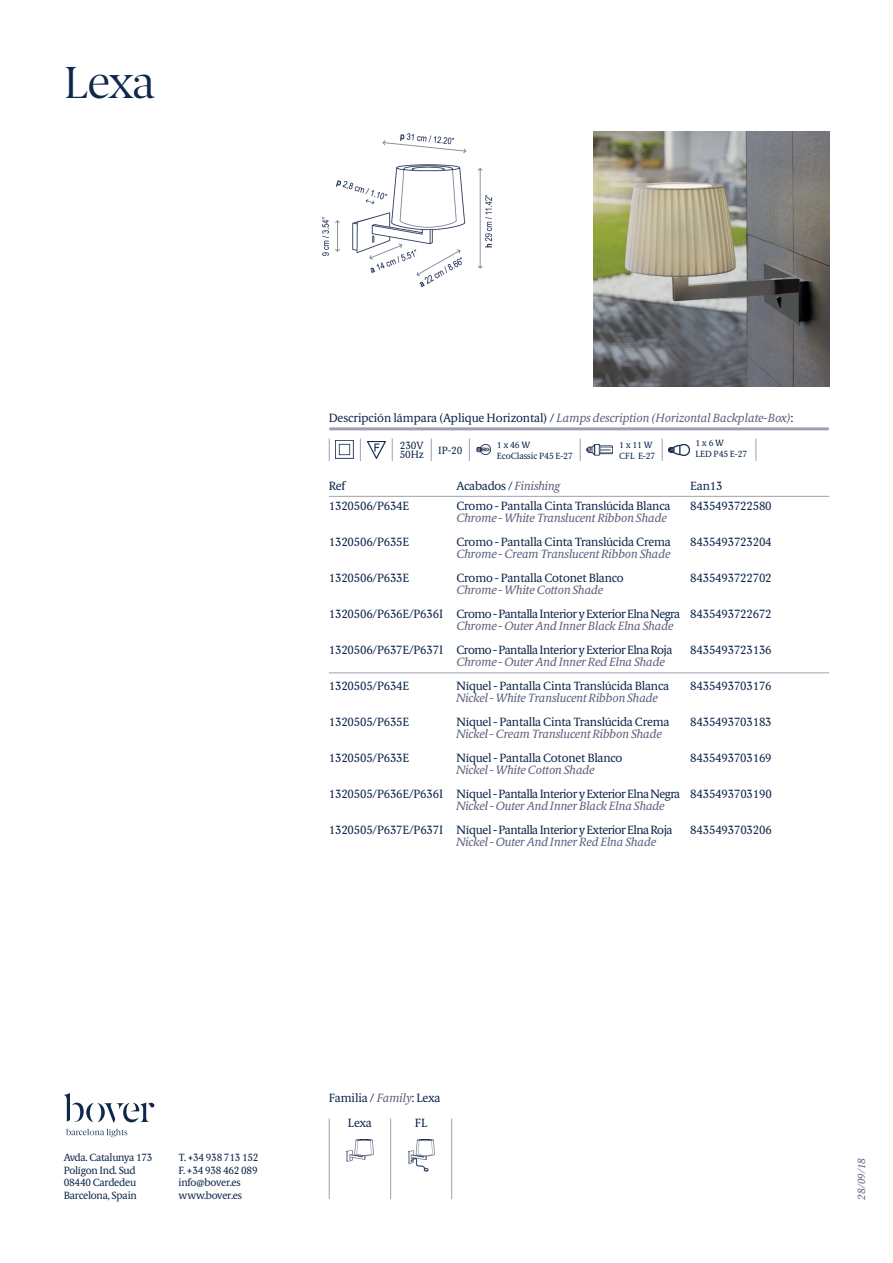
<style>
.page{position:relative;width:893px;height:1263px;background:#fff}
.page>*{position:absolute;margin:0;border:0;box-sizing:border-box;transform-origin:0 0}
.t1{font:45px "Berlingske Serif";color:#0e274b}
.t2{font:12px/25.5px "Berlingske Serif Tx";letter-spacing:-.02em;color:#0e274b}
.t3{font:italic 12px "Berlingske Serif Tx";letter-spacing:-.02em;color:#5f627c}
.t4{font:12px "Berlingske Serif Tx";letter-spacing:-.045em;color:#0e274b}
.t5{font:10.5px/12.8px "Berlingske Serif Tx";letter-spacing:-.025em;color:#0e274b}
.t6{font:italic 10.5px "Berlingske Serif Tx";color:#5f627c}
.t7{font:9px/10.8px "Berlingske Serif Tx";letter-spacing:-.01em;color:#0e274b}
.s1{font-style:normal;color:#0e274b}
.s2{font-style:italic;color:#5f627c}
</style>
<div class="page">
<img style="left:322px;top:133px;width:171px;height:154px">
<hr style="left:330px;top:427px;width:498px;height:3px;background:#9fa0b1">
<svg style="left:469px;top:439px;width:1px;height:22px"></svg>
<svg style="left:431px;top:439px;width:1px;height:22px"></svg>
<svg style="left:392px;top:439px;width:1px;height:22px"></svg>
<svg style="left:329px;top:439px;width:1px;height:22px"></svg>
<svg style="left:360px;top:439px;width:1px;height:22px"></svg>
<img style="left:367px;top:441px;width:18px;height:17px">
<img style="left:336px;top:441px;width:18px;height:17px">
<svg style="left:662px;top:439px;width:1px;height:22px"></svg>
<svg style="left:755px;top:439px;width:1px;height:22px"></svg>
<img style="left:587px;top:444px;width:26px;height:11px">
<img style="left:669px;top:444px;width:20px;height:11px">
<img style="left:476px;top:444px;width:15px;height:11px">
<svg style="left:580px;top:439px;width:1px;height:22px"></svg>
<hr style="left:329px;top:1119px;width:1px;height:80px;background:#9fa0b1">
<img style="left:347px;top:1140px;width:26px;height:22px">
<hr style="left:390px;top:1119px;width:1px;height:80px;background:#9fa0b1">
<hr style="left:451px;top:1119px;width:1px;height:80px;background:#9fa0b1">
<img style="left:408px;top:1140px;width:26px;height:31px">
<img style="left:594px;top:132px;width:235px;height:255px">
<svg style="left:66px;top:1129px;width:61px;height:8px"></svg>
<svg style="left:64px;top:1093px;width:90px;height:29px"></svg>
<hr style="left:329px;top:496px;width:500px;height:1px;background:#9fa0b1">
<hr style="left:329px;top:672px;width:500px;height:1px;background:#9fa0b1">
<h1 class="t1" style="left:64px;top:53px;width:93px">Lexa</h1>
<p class="t3" style="left:329px;top:409px;width:466px"><span class="s1">Descripción lámpara (Aplique Horizontal) /</span> Lamps description (Horizontal Backplate-Box)<span class="s1">:</span></p>
<p class="t5" style="left:400px;top:441px;width:26px;line-height:9px">230V<br>50Hz</p>
<p class="t5" style="left:438px;top:444px;width:26px">IP-20</p>
<p class="t7" style="left:619px;top:439px;width:38px">1 x 11 W<br>CFL E-27</p>
<p class="t7" style="left:695px;top:438px;width:53px">1 x 6 W<br>LED P45 E-27</p>
<p class="t7" style="left:497px;top:439px;width:77px">1 x 46 W<br>EcoClassic P45 E-27</p>
<p class="t2" style="left:329px;top:473px;width:18px">Ref</p>
<p class="t2" style="left:456px;top:473px;width:105px">Acabados / <span class="s2">Finishing</span></p>
<p class="t2" style="left:690px;top:473px;width:34px">Ean13</p>
<p class="t2" style="left:329px;top:493px;width:82px">1320506/P634E</p>
<p class="t2" style="left:456px;top:493px;width:216px">Cromo - Pantalla Cinta Translúcida Blanca</p>
<p class="t2" style="left:690px;top:493px;width:83px">8435493722580</p>
<p class="t3" style="left:456px;top:509px;width:212px">Chrome - White Translucent Ribbon Shade</p>
<p class="t2" style="left:329px;top:529px;width:82px">1320506/P635E</p>
<p class="t2" style="left:456px;top:529px;width:216px">Cromo - Pantalla Cinta Translúcida Crema</p>
<p class="t2" style="left:690px;top:529px;width:83px">8435493723204</p>
<p class="t3" style="left:456px;top:545px;width:216px">Chrome - Cream Translucent Ribbon Shade</p>
<p class="t2" style="left:329px;top:565px;width:82px">1320506/P633E</p>
<p class="t2" style="left:456px;top:565px;width:169px">Cromo - Pantalla Cotonet Blanco</p>
<p class="t2" style="left:690px;top:565px;width:83px">8435493722702</p>
<p class="t3" style="left:456px;top:581px;width:149px">Chrome - White Cotton Shade</p>
<p class="t4" style="left:329px;top:605px;width:444px">1320506/P636E/P636I Cromo - Pantalla Interior y Exterior Elna Negra 8435493722672</p>
<p class="t3" style="left:456px;top:617px;width:219px">Chrome - Outer And Inner Black Elna Shade</p>
<p class="t4" style="left:329px;top:641px;width:345px">1320506/P637E/P637I Cromo - Pantalla Interior y Exterior Elna Roja</p>
<p class="t2" style="left:690px;top:637px;width:83px">8435493723136</p>
<p class="t3" style="left:456px;top:653px;width:210px">Chrome - Outer And Inner Red Elna Shade</p>
<p class="t2" style="left:329px;top:673px;width:82px">1320505/P634E</p>
<p class="t2" style="left:456px;top:673px;width:214px">Níquel - Pantalla Cinta Translúcida Blanca</p>
<p class="t2" style="left:690px;top:673px;width:83px">8435493703176</p>
<p class="t3" style="left:456px;top:689px;width:203px">Nickel - White Translucent Ribbon Shade</p>
<p class="t2" style="left:329px;top:709px;width:82px">1320505/P635E</p>
<p class="t2" style="left:456px;top:709px;width:215px">Níquel - Pantalla Cinta Translúcida Crema</p>
<p class="t2" style="left:690px;top:709px;width:83px">8435493703183</p>
<p class="t3" style="left:456px;top:725px;width:207px">Nickel - Cream Translucent Ribbon Shade</p>
<p class="t2" style="left:329px;top:745px;width:82px">1320505/P633E</p>
<p class="t2" style="left:456px;top:745px;width:168px">Níquel - Pantalla Cotonet Blanco</p>
<p class="t2" style="left:690px;top:745px;width:83px">8435493703169</p>
<p class="t3" style="left:456px;top:761px;width:140px">Nickel - White Cotton Shade</p>
<p class="t2" style="left:329px;top:781px;width:444px">1320505/P636E/P636I Níquel - Pantalla Interior y Exterior Elna Negra 8435493703190</p>
<p class="t3" style="left:456px;top:797px;width:210px">Nickel - Outer And Inner Black Elna Shade</p>
<p class="t4" style="left:329px;top:821px;width:345px">1320505/P637E/P637I Níquel - Pantalla Interior y Exterior Elna Roja</p>
<p class="t2" style="left:690px;top:817px;width:83px">8435493703206</p>
<p class="t3" style="left:456px;top:833px;width:201px">Nickel - Outer And Inner Red Elna Shade</p>
<p class="t2" style="left:348px;top:1085px;width:94px;text-indent:-19px">Familia / <span class="s2">Family</span>: Lexa<br>Lexa</p>
<p class="t2" style="left:415px;top:1110px;width:14px">FL</p>
<p class="t5" style="left:64px;top:1151px;width:90px">Avda. Catalunya 173<br>Polígon Ind. Sud<br>08440 Cardedeu<br>Barcelona, Spain</p>
<p class="t5" style="left:179px;top:1151px;width:81px">T. +34 938 713 152<br>F. +34 938 462 089 info@bover.es www.bover.es</p>
<p class="t6" style="left:854px;top:1199px;width:43px;rotate:-90deg">28/09/18</p>
</div>
